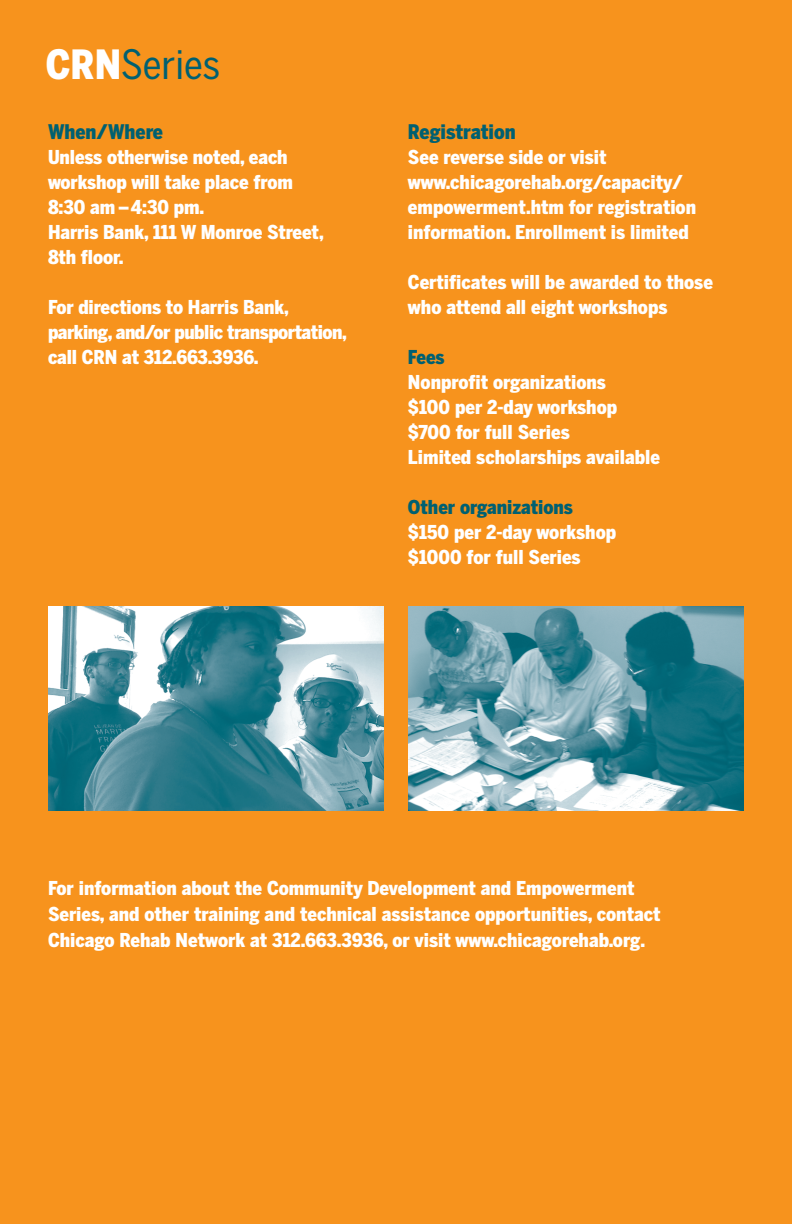
<style>
.page{position:relative;width:792px;height:1224px;background:#f7931d}
.page>*{position:absolute;margin:0;border:0;box-sizing:border-box;transform-origin:0 0}
.t1{font:40px "Benton Sans Cond";color:#006071}
.t2{font:900 20px "Benton Sans Cond";color:#006071}
.t3{font:900 19px/25px "Benton Sans Cond";color:#fff}
.t4{font:900 19px/25px "Benton Sans Cond";letter-spacing:-.02em;color:#fff}
.t5{font:900 19px "Benton Sans Cond";color:#006071}
.s1{font-weight:900;color:#fff}
</style>
<div class="page">
<img style="left:408px;top:607px;width:336px;height:204px">
<img style="left:48px;top:607px;width:336px;height:204px">
<h1 class="t1" style="left:46px;top:42px;width:176px"><span class="s1">CRN</span>Series</h1>
<p class="t2" style="left:48px;top:120px;width:117px">When/Where</p>
<p class="t3" style="left:48px;top:145px;width:277px">Unless otherwise noted, each workshop will take place from<br>8:30 am –4:30 pm.<br>Harris Bank, 111 W Monroe Street,<br>8th floor.</p>
<p class="t4" style="left:48px;top:295px;width:300px">For directions to Harris Bank, parking, and/or public transportation, call CRN at 312.663.3936.</p>
<p class="t2" style="left:408px;top:120px;width:109px">Registration</p>
<p class="t3" style="left:408px;top:145px;width:290px">See reverse side or visit www.chicagorehab.org/capacity/ empowerment.htm for registration information. Enrollment is limited</p>
<p class="t3" style="left:408px;top:270px;width:307px">Certificates will be awarded to those who attend all eight workshops</p>
<p class="t5" style="left:408px;top:346px;width:38px">Fees</p>
<p class="t3" style="left:408px;top:370px;width:253px">Nonprofit organizations<br>$100 per 2-day workshop $700 for full Series<br>Limited scholarships available</p>
<p class="t5" style="left:408px;top:496px;width:167px">Other organizations</p>
<p class="t3" style="left:408px;top:520px;width:210px">$150 per 2-day workshop $1000 for full Series</p>
<p class="t3" style="left:48px;top:875px;width:614px;line-height:26px">For information about the Community Development and Empowerment<br>Series, and other training and technical assistance opportunities, contact<br>Chicago Rehab Network at 312.663.3936, or visit www.chicagorehab.org.</p>
</div>
